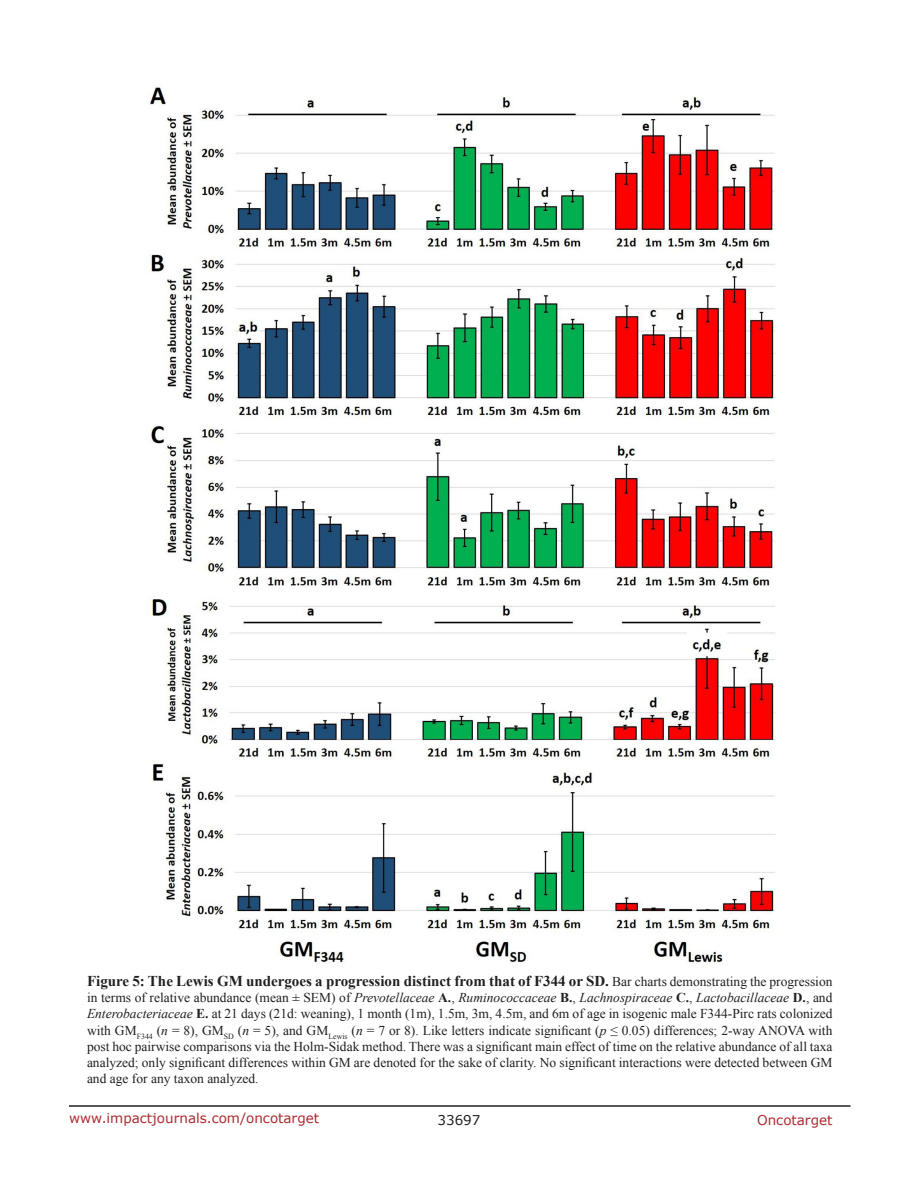
<style>
.page{position:relative;width:918px;height:1188px;background:#fff}
.page>*{position:absolute;margin:0;border:0;box-sizing:border-box;transform-origin:0 0}
.FigureText{font:700 15px "Times New Roman";color:#221f22}
.FigureText-2{font:13.5px/16.2px "Times New Roman";color:#221f22;text-align:justify}
.t1{font:13.5px "Verdana";color:#ac2b31}
.t2{font:13.5px "Verdana";color:#221f22}
.s1{font-weight:400;font-size:13.5px}
.s2{font-style:italic}
.s3{font-weight:700}
</style>
<div class="page">
<hr style="left:69px;top:1105px;width:781px;height:2px;background:#231f20">
<img style="left:149px;top:87px;width:626px;height:877px">
<p class="FigureText" style="left:87px;top:970px;width:747px">Figure 5: The Lewis GM undergoes a progression distinct from that of F344 or SD. <span class="s1">Bar charts demonstrating the progression</span></p>
<p class="FigureText-2" style="left:87px;top:989px;width:747px">in terms of relative abundance (mean ± SEM) of <span class="s2">Prevotellaceae</span> <span class="s3">A.</span>, <span class="s2">Ruminococcaceae</span> <span class="s3">B.</span>, <span class="s2">Lachnospiraceae</span> <span class="s3">C.</span>, <span class="s2">Lactobacillaceae</span> <span class="s3">D.</span>, and <span class="s2">Enterobacteriaceae</span> <span class="s3">E.</span> at 21 days (21d: weaning), 1 month (1m), 1.5m, 3m, 4.5m, and 6m of age in isogenic male F344-Pirc rats colonized with GM<sub>F344</sub> (<span class="s2">n</span> = 8), GM<sub>SD</sub> (<span class="s2">n</span> = 5), and GM<sub>Lewis</sub> (<span class="s2">n</span> = 7 or 8). Like letters indicate significant (<span class="s2">p</span> ≤ 0.05) differences; 2-way ANOVA with post hoc pairwise comparisons via the Holm-Sidak method. There was a significant main effect of time on the relative abundance of all taxa analyzed; only significant differences within GM are denoted for the sake of clarity. No significant interactions were detected between GM and age for any taxon analyzed.</p>
<p class="t1" style="left:69px;top:1109px;width:252px">www.impactjournals.com/oncotarget</p>
<p class="t2" style="left:438px;top:1111px;width:44px">33697</p>
<p class="t1" style="left:757px;top:1111px;width:77px">Oncotarget</p>
</div>
